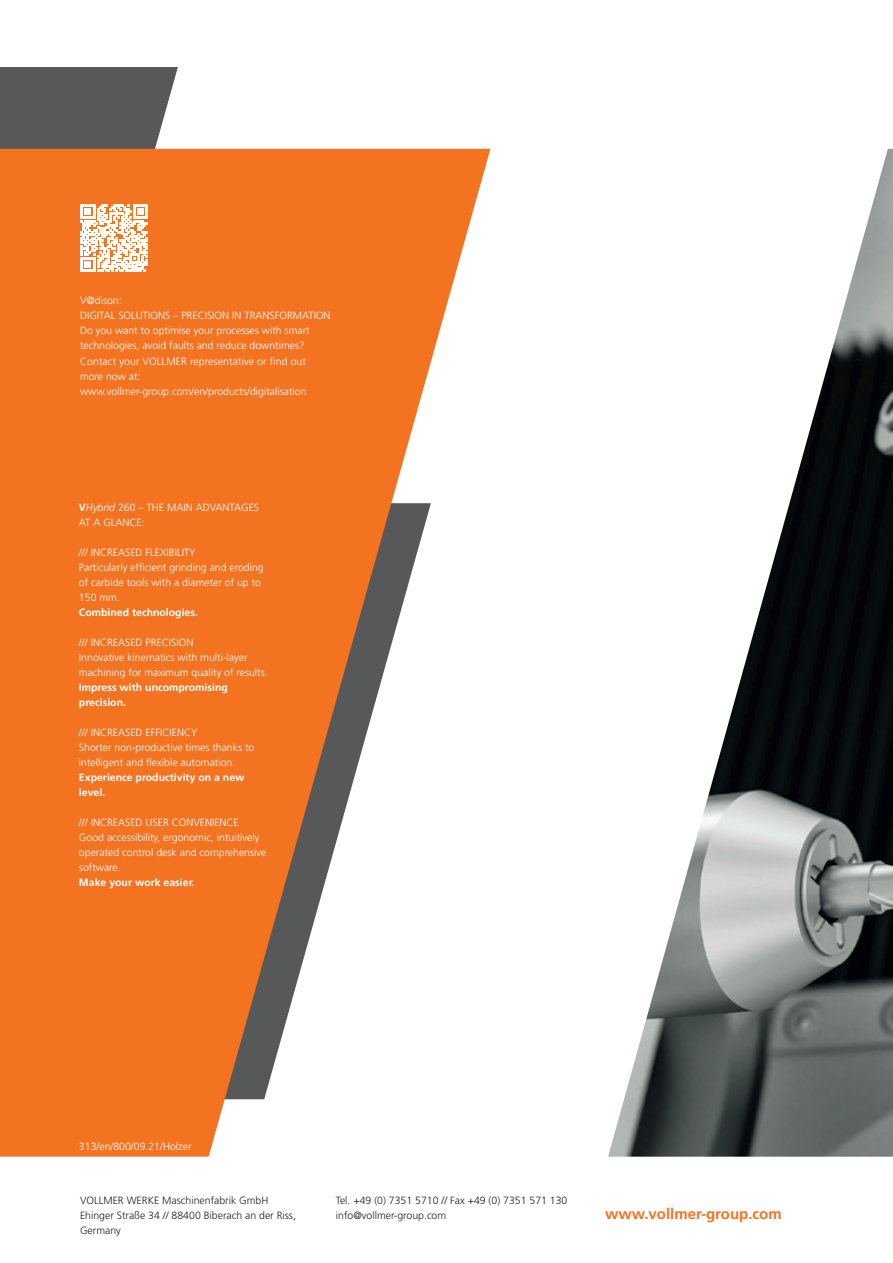
<style>
.page{position:relative;width:893px;height:1263px;background:#fff}
.page>*{position:absolute;margin:0;border:0;box-sizing:border-box;transform-origin:0 0}
.t1{font:700 15px "Frutiger";color:#f47321}
.t2{font:300 10.5px/15px "Frutiger";color:#fff}
.t3{font:300 10.5px/15px "Frutiger";color:#231f20}
.t4{font:700 10.5px/15px "Frutiger";color:#fff}
.s1{font-weight:700}
.s2{font-style:italic}
</style>
<div class="page">
<img style="left:608px;top:149px;width:285px;height:1008px">
<svg style="left:0;top:67px;width:178px;height:82px;background:#626264"></svg>
<svg style="left:0;top:149px;width:490px;height:1008px;fill:#f47321"></svg>
<svg style="left:81px;top:205px;width:67px;height:67px"></svg>
<p class="t2" style="left:80px;top:293px;width:43px">V@dison:</p>
<p class="t2" style="left:80px;top:308px;width:252px">DIGITAL SOLUTIONS – PRECISION IN TRANSFORMATION</p>
<p class="t2" style="left:80px;top:323px;width:231px">Do you want to optimise your processes with smart technologies, avoid faults and reduce downtimes?<br>Contact your VOLLMER representative or find out more now at: www.vollmer-group.com/en/products/digitalisation</p>
<p class="t2" style="left:79px;top:500px;width:182px"><span class="s1">V</span><span class="s2">Hybrid</span> 260 – THE MAIN ADVANTAGES<br>AT A GLANCE:</p>
<p class="t2" style="left:79px;top:545px;width:118px">/// INCREASED FLEXIBILITY</p>
<p class="t2" style="left:79px;top:560px;width:186px">Particularly efficient grinding and eroding of carbide tools with a diameter of up to<br>150 mm.</p>
<p class="t4" style="left:79px;top:605px;width:121px">Combined technologies.</p>
<p class="t2" style="left:79px;top:635px;width:116px">/// INCREASED PRECISION</p>
<p class="t2" style="left:79px;top:650px;width:190px">Innovative kinematics with multi-layer machining for maximum quality of results.</p>
<p class="t4" style="left:79px;top:680px;width:150px">Impress with uncompromising precision.</p>
<p class="t2" style="left:79px;top:725px;width:120px">/// INCREASED EFFICIENCY</p>
<p class="t2" style="left:79px;top:740px;width:177px">Shorter non-productive times thanks to intelligent and flexible automation.</p>
<p class="t4" style="left:79px;top:770px;width:167px">Experience productivity on a new level.</p>
<p class="t2" style="left:79px;top:815px;width:161px">/// INCREASED USER CONVENIENCE</p>
<p class="t2" style="left:79px;top:830px;width:189px">Good accessibility, ergonomic, intuitively operated control desk and comprehensive software.</p>
<p class="t4" style="left:79px;top:875px;width:117px">Make your work easier.</p>
<p class="t2" style="left:79px;top:1139px;width:114px">313/en/800/09.21/Holzer</p>
<p class="t3" style="left:80px;top:1193px;width:190px">VOLLMER WERKE Maschinenfabrik GmbH</p>
<p class="t3" style="left:80px;top:1208px;width:217px">Ehinger Straße 34 // 88400 Biberach an der Riss,<br>Germany</p>
<p class="t3" style="left:336px;top:1193px;width:233px">Tel. +49 (0) 7351 5710 // Fax +49 (0) 7351 571 130</p>
<p class="t3" style="left:336px;top:1208px;width:112px">info@vollmer-group.com</p>
<p class="t1" style="left:605px;top:1205px;width:178px">www.vollmer-group.com</p>
</div>
